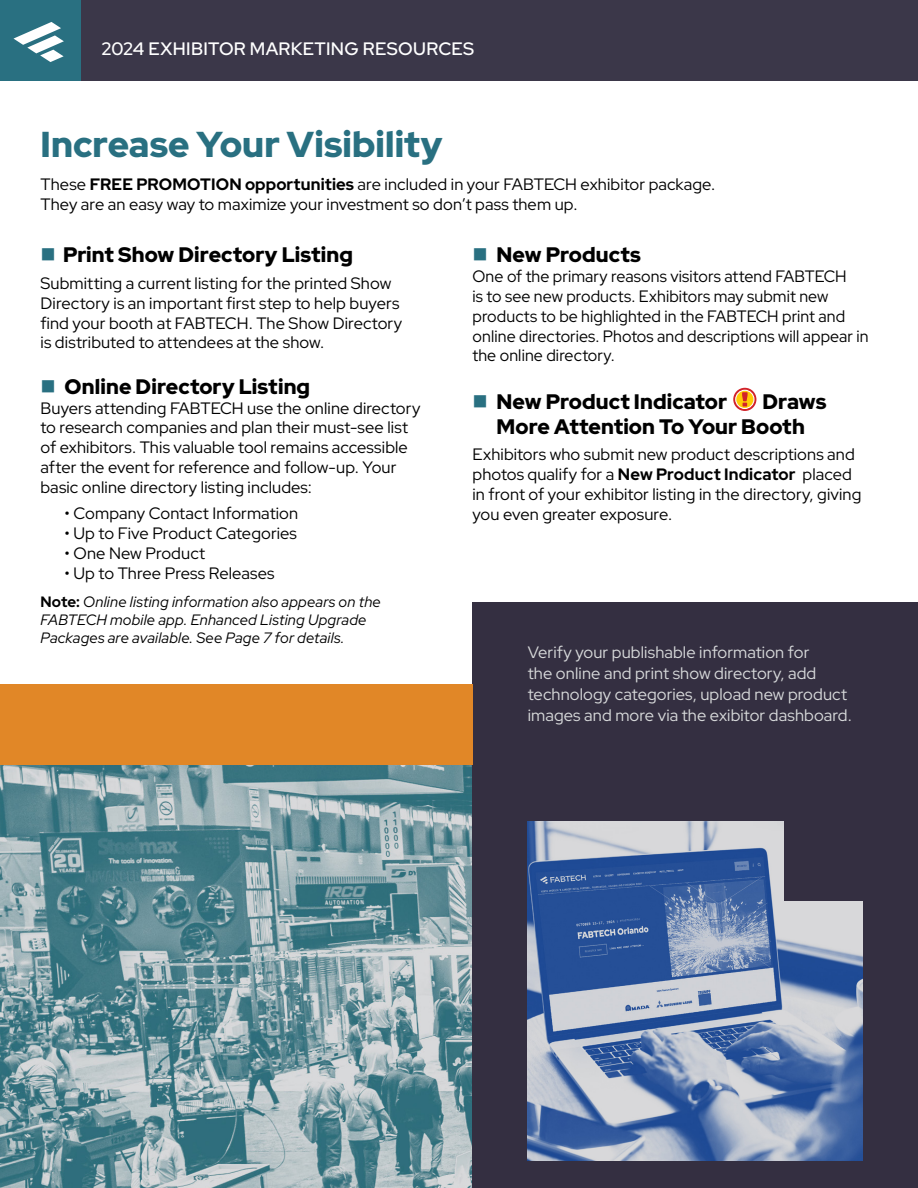
<style>
.page{position:relative;width:918px;height:1188px;background:#fff}
.page>*{position:absolute;margin:0;border:0;box-sizing:border-box;transform-origin:0 0}
.t1{font:900 36px "Red Hat Display";letter-spacing:.005em;color:#297081}
.t2{font:900 21px/25.2px "Red Hat Display";letter-spacing:.005em;color:#000}
.t3{font:500 18px "Red Hat Display";letter-spacing:.015em;color:#fff}
.t4{font:16.5px/19.8px "Red Hat Display";letter-spacing:.005em;color:#000}
.t5{font:300 16.5px/21px "Red Hat Display";letter-spacing:.005em;color:#d8dadb}
.t6{font:italic 15px/18px "Red Hat Display";letter-spacing:.01em;color:#000}
.s1{font-weight:700}
.s2{color:#297081}
.s3{font-weight:700;font-style:normal}
</style>
<div class="page">
<div style="left:0;top:0;width:918px;height:80px;background:#3b3749"></div>
<img style="left:0;top:765px;width:472px;height:423px">
<svg style="left:733px;top:388px;width:23px;height:23px"></svg>
<svg style="left:736px;top:390px;width:18px;height:18px"></svg>
<div style="left:735px;top:390px;width:20px;height:19px;border:1px solid #fff;border-radius:50%"></div>
<svg style="left:742px;top:392px;width:6px;height:14px"></svg>
<div style="left:472px;top:603px;width:446px;height:585px;background:#342f41"></div>
<img style="left:528px;top:822px;width:335px;height:339px">
<div style="left:0;top:684px;width:472px;height:81px;background:#e18727"></div>
<div style="left:0;top:0;width:81px;height:81px;background:#297081"></div>
<svg style="left:13px;top:22px;width:51px;height:40px"></svg>
<div style="left:784px;top:820px;width:81px;height:81px;background:#342f41"></div>
<p class="t3" style="left:102px;top:37px;width:374px">2024 EXHIBITOR MARKETING RESOURCES</p>
<h1 class="t1" style="left:40px;top:121px;width:403px">Increase Your Visibility</h1>
<p class="t4" style="left:40px;top:174px;width:676px">These <span class="s1">FREE PROMOTION opportunities</span> are included in your FABTECH exhibitor package.<br>They are an easy way to maximize your investment so don’t pass them up.</p>
<p class="t2" style="left:40px;top:242px;width:314px"><span class="s2">■</span> Print Show Directory Listing</p>
<p class="t4" style="left:40px;top:273px;width:363px">Submitting a current listing for the printed Show Directory is an important first step to help buyers find your booth at FABTECH. The Show Directory is distributed to attendees at the show.</p>
<p class="t2" style="left:40px;top:374px;width:271px"><span class="s2">■</span> Online Directory Listing</p>
<p class="t4" style="left:40px;top:398px;width:381px">Buyers attending FABTECH use the online directory to research companies and plan their must-see list of exhibitors. This valuable tool remains accessible after the event for reference and follow-up. Your basic online directory listing includes:</p>
<p class="t4" style="left:65px;top:503px;width:235px">• Company Contact Information</p>
<p class="t4" style="left:65px;top:523px;width:234px">• Up to Five Product Categories</p>
<p class="t4" style="left:65px;top:543px;width:142px">• One New Product</p>
<p class="t4" style="left:65px;top:563px;width:212px">• Up to Three Press Releases</p>
<p class="t6" style="left:40px;top:592px;width:342px"><span class="s3">Note:</span> Online listing information also appears on the<br>FABTECH mobile app. Enhanced Listing Upgrade<br>Packages are available. See Page 7 for details.</p>
<p class="t2" style="left:472px;top:242px;width:170px"><span class="s2">■</span> New Products</p>
<p class="t4" style="left:472px;top:266px;width:398px">One of the primary reasons visitors attend FABTECH<br>is to see new products. Exhibitors may submit new products to be highlighted in the FABTECH print and online directories. Photos and descriptions will appear in the online directory.</p>
<p class="t2" style="left:472px;top:389px;width:256px"><span class="s2">■</span> New Product Indicator</p>
<p class="t2" style="left:497px;top:389px;width:331px;text-indent:266px">Draws<br>More Attention To Your Booth</p>
<p class="t4" style="left:472px;top:444px;width:390px">Exhibitors who submit new product descriptions and photos qualify for a <span class="s1">New Product Indicator</span> placed in front of your exhibitor listing in the directory, giving you even greater exposure.</p>
<p class="t5" style="left:528px;top:641px;width:325px">Verify your publishable information for<br>the online and print show directory, add technology categories, upload new product images and more via the exibitor dashboard.</p>
</div>
